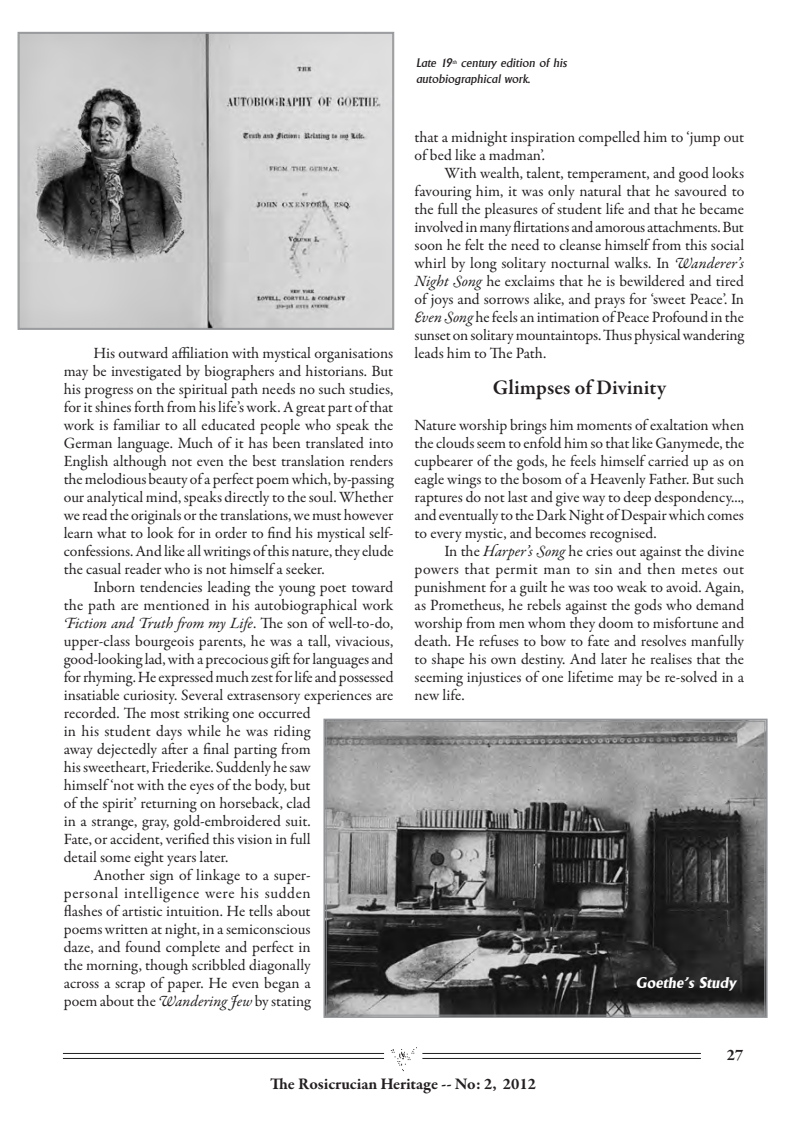
<style>
.page{position:relative;width:808px;height:1127px;background:#fff}
.page>*{position:absolute;margin:0;border:0;box-sizing:border-box;transform-origin:0 0}
.t1{font:600 21px "Garamond Premr Pro";letter-spacing:.005em;color:#231f20}
.t2{font:700 16.5px "Garamond Premr Pro";color:#231f20}
.t3{font:15.75px/18px "Garamond Premr Pro";letter-spacing:-.005em;color:#231f20;text-align:justify}
.t4{font:italic 15.75px "Garamond Premr Pro";letter-spacing:-.005em;color:#231f20}
.t5{font:15.75px "Garamond Premr Pro";letter-spacing:.045em;color:#231f20}
.t6{font:15.75px "Garamond Premr Pro";letter-spacing:.015em;color:#231f20}
.t7{font:italic 15px "Adelon Serial Xbold";color:#fff}
.t8{font:italic 500 12px/16.5px "Adelon Serial";color:#231f20}
.t9{font:italic 500 5.25px "Adelon Serial";color:#231f20}
.s1{font-style:normal}
.s2{font-style:italic}
</style>
<div class="page">
<img style="left:390px;top:1047px;width:27px;height:24px">
<hr style="left:63px;top:1053px;width:321px;height:1px;background:#231f20">
<hr style="left:63px;top:1058px;width:321px;height:1px;background:#231f20">
<hr style="left:422px;top:1053px;width:279px;height:1px;background:#231f20">
<hr style="left:422px;top:1058px;width:279px;height:1px;background:#231f20">
<svg style="left:17px;top:32px;width:377px;height:298px;background:#bbb"></svg>
<div style="left:19px;top:33px;width:374px;height:295px;border:1px solid #939598"></div>
<svg style="left:323px;top:718px;width:445px;height:300px;background:#676767"></svg>
<div style="left:326px;top:721px;width:439px;height:294px;border:1px solid #939598"></div>
<p class="t3" style="left:64px;top:344px;width:331px;text-indent:30px">His outward affiliation with mystical organisations may be investigated by biographers and historians. But his progress on the spiritual path needs no such studies, for it shines forth from his life’s work. A great part of that work is familiar to all educated people who speak the German language. Much of it has been translated into English although not even the best translation renders the melodious beauty of a perfect poem which, by-passing our analytical mind, speaks directly to the soul. Whether we read the originals or the translations, we must however learn what to look for in order to find his mystical self&shy;confessions. And like all writings of this nature, they elude the casual reader who is not himself a seeker.</p>
<p class="t3" style="left:94px;top:578px;width:301px">Inborn tendencies leading the young poet toward</p>
<p class="t3" style="left:64px;top:596px;width:331px">the path are mentioned in his autobiographical work</p>
<p class="t4" style="left:64px;top:613px;width:331px">Fiction and Truth from my Life<span class="s1">. The son of well-to-do,</span></p>
<p class="t3" style="left:64px;top:632px;width:331px">upper-class bourgeois parents, he was a tall, vivacious,</p>
<p class="t3" style="left:64px;top:650px;width:331px">good-looking lad, with a precocious gift for languages and</p>
<p class="t3" style="left:64px;top:668px;width:331px">for rhyming. He expressed much zest for life and possessed</p>
<p class="t3" style="left:64px;top:686px;width:331px">insatiable curiosity. Several extrasensory experiences are</p>
<p class="t3" style="left:64px;top:704px;width:248px">recorded. The most striking one occurred</p>
<p class="t6" style="left:64px;top:721px;width:248px">in his student days while he was riding</p>
<p class="t3" style="left:64px;top:740px;width:248px">away dejectedly after a final parting from</p>
<p class="t3" style="left:64px;top:758px;width:249px">his sweetheart, Friederike. Suddenly he saw</p>
<p class="t3" style="left:64px;top:776px;width:248px">himself ‘not with the eyes of the body, but</p>
<p class="t3" style="left:64px;top:794px;width:248px">of the spirit’ returning on horseback, clad</p>
<p class="t3" style="left:64px;top:812px;width:249px">in a strange, gray, gold-embroidered suit.</p>
<p class="t3" style="left:64px;top:830px;width:248px">Fate, or accident, verified this vision in full</p>
<p class="t3" style="left:64px;top:848px;width:166px">detail some eight years later.</p>
<p class="t3" style="left:94px;top:866px;width:219px">Another sign of linkage to a super-</p>
<p class="t5" style="left:64px;top:883px;width:248px">personal intelligence were his sudden</p>
<p class="t3" style="left:64px;top:902px;width:248px">flashes of artistic intuition. He tells about</p>
<p class="t3" style="left:64px;top:920px;width:248px">poems written at night, in a semiconscious</p>
<p class="t3" style="left:64px;top:938px;width:248px">daze, and found complete and perfect in</p>
<p class="t3" style="left:64px;top:956px;width:248px">the morning, though scribbled diagonally</p>
<p class="t3" style="left:64px;top:974px;width:249px">across a scrap of paper. He even began a</p>
<p class="t3" style="left:64px;top:992px;width:248px">poem about the <span class="s2">Wandering Jew</span> by stating</p>
<p class="t8" style="left:416px;top:53px;width:38px">Late 19</p>
<p class="t9" style="left:452px;top:58px;width:6px">th</p>
<p class="t8" style="left:416px;top:53px;width:152px;text-indent:45px">century edition of his autobiographical work.</p>
<p class="t3" style="left:415px;top:128px;width:331px">that a midnight inspiration compelled him to ‘jump out of bed like a madman’.</p>
<p class="t3" style="left:415px;top:164px;width:331px;text-indent:30px">With wealth, talent, temperament, and good looks favouring him, it was only natural that he savoured to the full the pleasures of student life and that he became involved in many flirtations and amorous attachments. But soon he felt the need to cleanse himself from this social whirl by long solitary nocturnal walks. In <span class="s2">Wanderer’s Night Song</span> he exclaims that he is bewildered and tired of joys and sorrows alike, and prays for ‘sweet Peace’. In <span class="s2">Even Song</span> he feels an intimation of Peace Profound in the sunset on solitary mountaintops. Thus physical wandering leads him to The Path.</p>
<h1 class="t1" style="left:493px;top:374px;width:175px">Glimpses of Divinity</h1>
<p class="t3" style="left:415px;top:416px;width:331px">Nature worship brings him moments of exaltation when the clouds seem to enfold him so that like Ganymede, the cupbearer of the gods, he feels himself carried up as on eagle wings to the bosom of a Heavenly Father. But such raptures do not last and give way to deep despondency..., and eventually to the Dark Night of Despair which comes to every mystic, and becomes recognised.</p>
<p class="t3" style="left:415px;top:542px;width:331px;text-indent:30px">In the <span class="s2">Harper’s Song</span> he cries out against the divine powers that permit man to sin and then metes out punishment for a guilt he was too weak to avoid. Again, as Prometheus, he rebels against the gods who demand worship from men whom they doom to misfortune and death. He refuses to bow to fate and resolves manfully to shape his own destiny. And later he realises that the seeming injustices of one lifetime may be re-solved in a new life.</p>
<p class="t7" style="left:636px;top:971px;width:102px">Goethe’s Study</p>
<p class="t2" style="left:727px;top:1045px;width:18px">27</p>
<p class="t2" style="left:270px;top:1073px;width:267px">The Rosicrucian Heritage -- No: 2, 2012</p>
</div>
